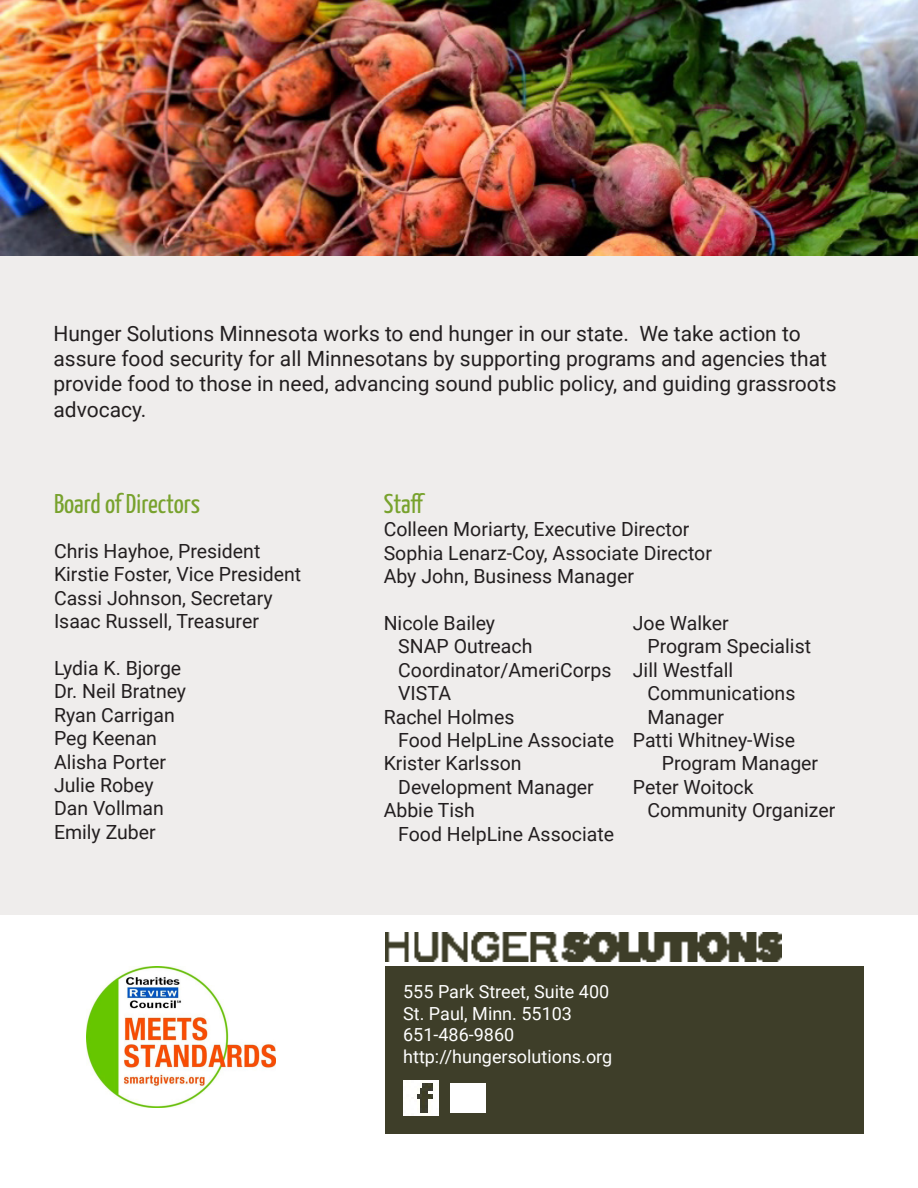
<style>
.page{position:relative;width:918px;height:1188px;background:#fff}
.page>*{position:absolute;margin:0;border:0;box-sizing:border-box;transform-origin:0 0}
.Section_heading{font:27px "Yanone Kaffeesatz";color:#78a22d}
.Text{font:21px/25.2px "Roboto";color:#231f20}
.Text-2{font:19.5px/23.4px "Roboto";color:#231f20}
.Text-3{font:18px "Roboto";color:#fff}
</style>
<div class="page">
<div style="left:1px;top:256px;width:917px;height:658px;background:#efedec"></div>
<img style="left:385px;top:932px;width:396px;height:29px">
<div style="left:385px;top:967px;width:478px;height:167px;background:#3e3e29"></div>
<img style="left:450px;top:1084px;width:35px;height:29px">
<img style="left:403px;top:1081px;width:35px;height:35px">
<img style="left:87px;top:967px;width:189px;height:141px">
<img style="left:1px;top:0;width:917px;height:256px">
<p class="Text" style="left:53px;top:320px;width:785px">Hunger Solutions Minnesota works to end hunger in our state. We take action to assure food security for all Minnesotans by supporting programs and agencies that provide food to those in need, advancing sound public policy, and guiding grassroots advocacy.</p>
<p class="Section_heading" style="left:54px;top:484px;width:148px">Board of Directors</p>
<p class="Text-2" style="left:54px;top:539px;width:208px">Chris Hayhoe, President</p>
<p class="Text-2" style="left:54px;top:562px;width:249px">Kirstie Foster, Vice President</p>
<p class="Text-2" style="left:54px;top:585px;width:220px">Cassi Johnson, Secretary</p>
<p class="Text-2" style="left:54px;top:609px;width:206px">Isaac Russell, Treasurer</p>
<p class="Text-2" style="left:54px;top:656px;width:129px">Lydia K. Bjorge</p>
<p class="Text-2" style="left:54px;top:679px;width:134px">Dr. Neil Bratney</p>
<p class="Text-2" style="left:54px;top:702px;width:122px">Ryan Carrigan</p>
<p class="Text-2" style="left:54px;top:726px;width:105px">Peg Keenan</p>
<p class="Text-2" style="left:54px;top:749px;width:114px">Alisha Porter</p>
<p class="Text-2" style="left:54px;top:773px;width:101px">Julie Robey</p>
<p class="Text-2" style="left:54px;top:796px;width:111px">Dan Vollman</p>
<p class="Text-2" style="left:54px;top:819px;width:103px">Emily Zuber</p>
<p class="Section_heading" style="left:384px;top:484px;width:43px">Staff</p>
<p class="Text-2" style="left:384px;top:517px;width:307px">Colleen Moriarty, Executive Director</p>
<p class="Text-2" style="left:384px;top:540px;width:330px">Sophia Lenarz-Coy, Associate Director</p>
<p class="Text-2" style="left:384px;top:564px;width:252px">Aby John, Business Manager</p>
<p class="Text-2" style="left:384px;top:611px;width:113px">Nicole Bailey</p>
<p class="Text-2" style="left:398px;top:634px;width:136px">SNAP Outreach</p>
<p class="Text-2" style="left:398px;top:657px;width:215px">Coordinator/AmeriCorps</p>
<p class="Text-2" style="left:398px;top:681px;width:54px">VISTA</p>
<p class="Text-2" style="left:398px;top:704px;width:217px;text-indent:-15px">Rachel Holmes<br>Food HelpLine Associate</p>
<p class="Text-2" style="left:384px;top:751px;width:139px">Krister Karlsson</p>
<p class="Text-2" style="left:398px;top:774px;width:197px">Development Manager</p>
<p class="Text-2" style="left:398px;top:798px;width:217px;text-indent:-15px">Abbie Tish<br>Food HelpLine Associate</p>
<p class="Text-2" style="left:647px;top:611px;width:165px;text-indent:-15px">Joe Walker<br>Program Specialist</p>
<p class="Text-2" style="left:647px;top:657px;width:150px;text-indent:-15px">Jill Westfall<br>Communications</p>
<p class="Text-2" style="left:647px;top:704px;width:78px">Manager</p>
<p class="Text-2" style="left:633px;top:728px;width:164px">Patti Whitney-Wise</p>
<p class="Text-2" style="left:662px;top:751px;width:158px">Program Manager</p>
<p class="Text-2" style="left:647px;top:774px;width:189px;text-indent:-15px">Peter Woitock<br>Community Organizer</p>
<p class="Text-3" style="left:403px;top:979px;width:208px">555 Park Street, Suite 400</p>
<p class="Text-3" style="left:403px;top:1001px;width:170px">St. Paul, Minn. 55103</p>
<p class="Text-3" style="left:403px;top:1022px;width:113px">651-486-9860</p>
<p class="Text-3" style="left:403px;top:1044px;width:211px">http://hungersolutions.org</p>
</div>
